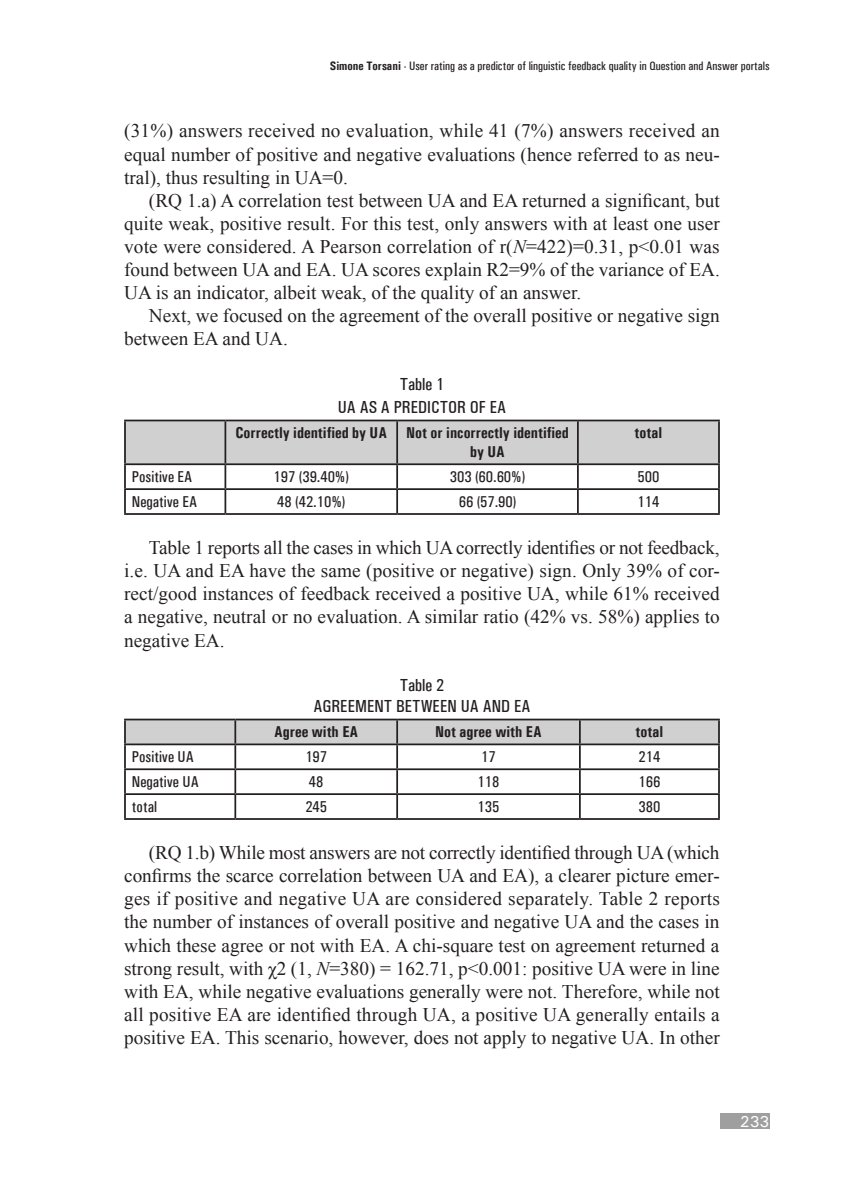
<style>
.page{position:relative;width:844px;height:1191px;background:#fff}
.page>*{position:absolute;margin:0;border:0;box-sizing:border-box;transform-origin:0 0}
.TESTO{font:19.25px/23.1px "Times New Roman";color:#231f20;text-align:justify}
.TABELLA{font:500 condensed 17.5px "Univers";color:#231f20}
.t1{font:500 condensed 15.75px "Univers";color:#231f20}
.t2{font:700 condensed 15.75px/18.9px "Univers";color:#231f20;text-align:center}
.t3{font:500 15.75px "Univers";color:#fff}
.t4{font:500 condensed 12.25px "Univers";color:#231f20}
.s1{font-weight:700}
.s2{font-style:italic}
</style>
<div class="page">
<div style="left:719px;top:1113px;width:50px;height:16px;background:#9f9f9f"></div>
<hr style="left:124px;top:419px;width:101px;height:2px;background:#231f20">
<hr style="left:225px;top:419px;width:172px;height:2px;background:#231f20">
<hr style="left:397px;top:419px;width:180px;height:2px;background:#231f20">
<hr style="left:577px;top:419px;width:142px;height:2px;background:#231f20">
<hr style="left:124px;top:463px;width:101px;height:2px;background:#231f20">
<hr style="left:124px;top:488px;width:101px;height:2px;background:#231f20">
<hr style="left:124px;top:513px;width:101px;height:2px;background:#231f20">
<hr style="left:225px;top:513px;width:172px;height:2px;background:#231f20">
<hr style="left:397px;top:513px;width:180px;height:2px;background:#231f20">
<hr style="left:577px;top:513px;width:142px;height:2px;background:#231f20">
<hr style="left:124px;top:421px;width:2px;height:42px;background:#231f20">
<hr style="left:124px;top:465px;width:2px;height:23px;background:#231f20">
<hr style="left:124px;top:490px;width:2px;height:23px;background:#231f20">
<svg style="left:125px;top:420px;width:594px;height:93px"></svg>
<hr style="left:124px;top:718px;width:111px;height:2px;background:#231f20">
<hr style="left:235px;top:718px;width:162px;height:2px;background:#231f20">
<hr style="left:397px;top:718px;width:182px;height:2px;background:#231f20">
<hr style="left:579px;top:718px;width:140px;height:2px;background:#231f20">
<hr style="left:124px;top:743px;width:111px;height:2px;background:#231f20">
<hr style="left:124px;top:768px;width:111px;height:2px;background:#231f20">
<hr style="left:124px;top:793px;width:111px;height:2px;background:#231f20">
<hr style="left:124px;top:818px;width:111px;height:2px;background:#231f20">
<hr style="left:235px;top:818px;width:162px;height:2px;background:#231f20">
<hr style="left:397px;top:818px;width:182px;height:2px;background:#231f20">
<hr style="left:579px;top:818px;width:140px;height:2px;background:#231f20">
<hr style="left:124px;top:720px;width:2px;height:23px;background:#231f20">
<hr style="left:124px;top:745px;width:2px;height:23px;background:#231f20">
<hr style="left:124px;top:770px;width:2px;height:23px;background:#231f20">
<hr style="left:124px;top:795px;width:2px;height:23px;background:#231f20">
<svg style="left:125px;top:719px;width:594px;height:99px"></svg>
<p class="t4" style="left:330px;top:58px;width:441px"><span class="s1">Simone Torsani</span> - User rating as a predictor of linguistic feedback quality in Question and Answer portals</p>
<p class="TESTO" style="left:124px;top:119px;width:597px">(31%) answers received no evaluation, while 41 (7%) answers received an equal number of positive and negative evaluations (hence referred to as neu&shy;tral), thus resulting in UA=0.</p>
<p class="TESTO" style="left:124px;top:188px;width:597px;text-indent:25px">(RQ 1.a) A correlation test between UA and EA returned a significant, but quite weak, positive result. For this test, only answers with at least one user vote were considered. A Pearson correlation of r(<span class="s2">N</span>=422)=0.31, p&lt;0.01 was found between UA and EA. UA scores explain R2=9% of the variance of EA.<br>UA is an indicator, albeit weak, of the quality of an answer.</p>
<p class="TESTO" style="left:124px;top:304px;width:597px;text-indent:25px">Next, we focused on the agreement of the overall positive or negative sign between EA and UA.</p>
<p class="TABELLA" style="left:399px;top:373px;width:46px">Table 1</p>
<p class="TABELLA" style="left:337px;top:396px;width:170px">UA AS A PREDICTOR OF EA</p>
<p class="t2" style="left:235px;top:423px;width:153px">Correctly identified by UA</p>
<p class="t2" style="left:406px;top:423px;width:164px">Not or incorrectly identified by UA</p>
<p class="t2" style="left:634px;top:423px;width:29px">total</p>
<p class="t1" style="left:132px;top:467px;width:62px">Positive EA</p>
<p class="t1" style="left:273px;top:467px;width:77px">197 (39.40%)</p>
<p class="t1" style="left:450px;top:467px;width:77px">303 (60.60%)</p>
<p class="t1" style="left:637px;top:467px;width:23px">500</p>
<p class="t1" style="left:132px;top:492px;width:67px">Negative EA</p>
<p class="t1" style="left:277px;top:492px;width:69px">48 (42.10%)</p>
<p class="t1" style="left:458px;top:492px;width:59px">66 (57.90)</p>
<p class="t1" style="left:637px;top:492px;width:23px">114</p>
<p class="TESTO" style="left:124px;top:536px;width:597px;text-indent:25px">Table 1 reports all the cases in which UA correctly identifies or not feedback, i.e. UA and EA have the same (positive or negative) sign. Only 39% of cor&shy;rect/good instances of feedback received a positive UA, while 61% received a negative, neutral or no evaluation. A similar ratio (42% vs. 58%) applies to negative EA.</p>
<p class="TABELLA" style="left:399px;top:674px;width:46px">Table 2</p>
<p class="TABELLA" style="left:313px;top:695px;width:218px">AGREEMENT BETWEEN UA AND EA</p>
<p class="t2" style="left:274px;top:722px;width:86px">Agree with EA</p>
<p class="t2" style="left:435px;top:722px;width:108px">Not agree with EA</p>
<p class="t2" style="left:635px;top:722px;width:29px">total</p>
<p class="t1" style="left:132px;top:747px;width:63px">Positive UA</p>
<p class="t1" style="left:305px;top:747px;width:23px">197</p>
<p class="t1" style="left:481px;top:747px;width:16px">17</p>
<p class="t1" style="left:638px;top:747px;width:23px">214</p>
<p class="t1" style="left:132px;top:772px;width:68px">Negative UA</p>
<p class="t1" style="left:309px;top:772px;width:16px">48</p>
<p class="t1" style="left:477px;top:772px;width:23px">118</p>
<p class="t1" style="left:638px;top:772px;width:23px">166</p>
<p class="t1" style="left:132px;top:797px;width:26px">total</p>
<p class="t1" style="left:305px;top:797px;width:23px">245</p>
<p class="t1" style="left:477px;top:797px;width:23px">135</p>
<p class="t1" style="left:638px;top:797px;width:23px">380</p>
<p class="TESTO" style="left:124px;top:840px;width:597px;text-indent:25px">(RQ 1.b) While most answers are not correctly identified through UA (which confirms the scarce correlation between UA and EA), a clearer picture emer&shy;ges if positive and negative UA are considered separately. Table 2 reports the number of instances of overall positive and negative UA and the cases in which these agree or not with EA. A chi-square test on agreement returned a strong result, with χ2 (1, <span class="s2">N</span>=380) = 162.71, p&lt;0.001: positive UA were in line with EA, while negative evaluations generally were not. Therefore, while not all positive EA are identified through UA, a positive UA generally entails a positive EA. This scenario, however, does not apply to negative UA. In other</p>
<p class="t3" style="left:739px;top:1111px;width:31px">233</p>
</div>
